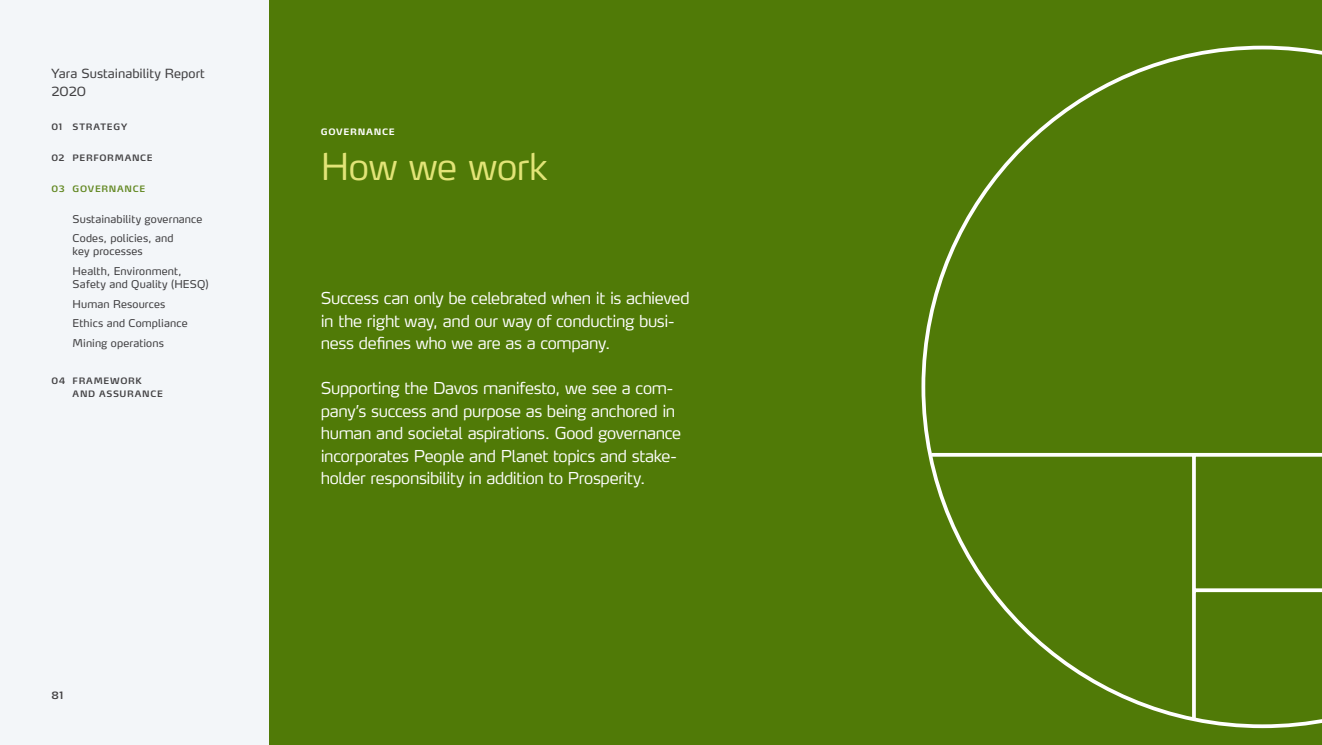
<style>
.page{position:relative;width:1322px;height:745px;background:#fff}
.page>*{position:absolute;margin:0;border:0;box-sizing:border-box;transform-origin:0 0}
.t1{font:300 36.25px "Max LF";letter-spacing:-.01em;color:#e2e477}
.Ingress_Chapter_slid{font:300 16.25px/22.5px "Max LF";letter-spacing:-.015em;color:#fff}
.t2{font:12.5px/18.1px "Max LF";letter-spacing:.005em;color:#414042}
.t3{font:10.62px/19.5px "Max LF";letter-spacing:.01em;color:#414042}
.t4{font:600 10px "Max LF";color:#414042}
.t5{font:600 8.75px/13.1px "Max LF";letter-spacing:.08em;color:#414042}
.t6{font:600 8.75px "Max LF";letter-spacing:.075em;color:#618720}
.Stikktittel_caps{font:700 8.75px "Max LF";letter-spacing:.075em;color:#fff}
</style>
<div class="page">
<div style="left:0;top:0;width:269px;height:744px;background:#f3f6f9"></div>
<div style="left:269px;top:0;width:1053px;height:744px;background:#507a07"></div>
<svg style="left:921px;top:46px;width:401px;height:681px"></svg>
<p class="t2" style="left:51px;top:64px;width:155px">Yara Sustainability Report<br>2020</p>
<p class="t5" style="left:51px;top:120px;width:77px">01 STRATEGY</p>
<p class="t5" style="left:51px;top:151px;width:103px">02 PERFORMANCE</p>
<p class="t6" style="left:51px;top:183px;width:95px">03 GOVERNANCE</p>
<p class="t3" style="left:73px;top:209px;width:131px">Sustainability governance<br>Codes, policies, and</p>
<p class="t3" style="left:73px;top:241px;width:111px">key processes<br>Health, Environment,</p>
<p class="t3" style="left:73px;top:274px;width:137px">Safety and Quality (HESQ)<br>Human Resources<br>Ethics and Compliance<br>Mining operations</p>
<p class="t5" style="left:73px;top:374px;width:92px;text-indent:-21px">04 FRAMEWORK<br>AND ASSURANCE</p>
<p class="t4" style="left:51px;top:688px;width:13px">81</p>
<p class="Stikktittel_caps" style="left:321px;top:126px;width:76px">GOVERNANCE</p>
<h1 class="t1" style="left:321px;top:144px;width:228px">How we work</h1>
<p class="Ingress_Chapter_slid" style="left:321px;top:286px;width:370px">Success can only be celebrated when it is achieved in the right way, and our way of conducting busi&shy;ness defines who we are as a company.</p>
<p class="Ingress_Chapter_slid" style="left:321px;top:376px;width:362px">Supporting the Davos manifesto, we see a com&shy;pany’s success and purpose as being anchored in human and societal aspirations. Good governance incorporates People and Planet topics and stake&shy;holder responsibility in addition to Prosperity.</p>
</div>
